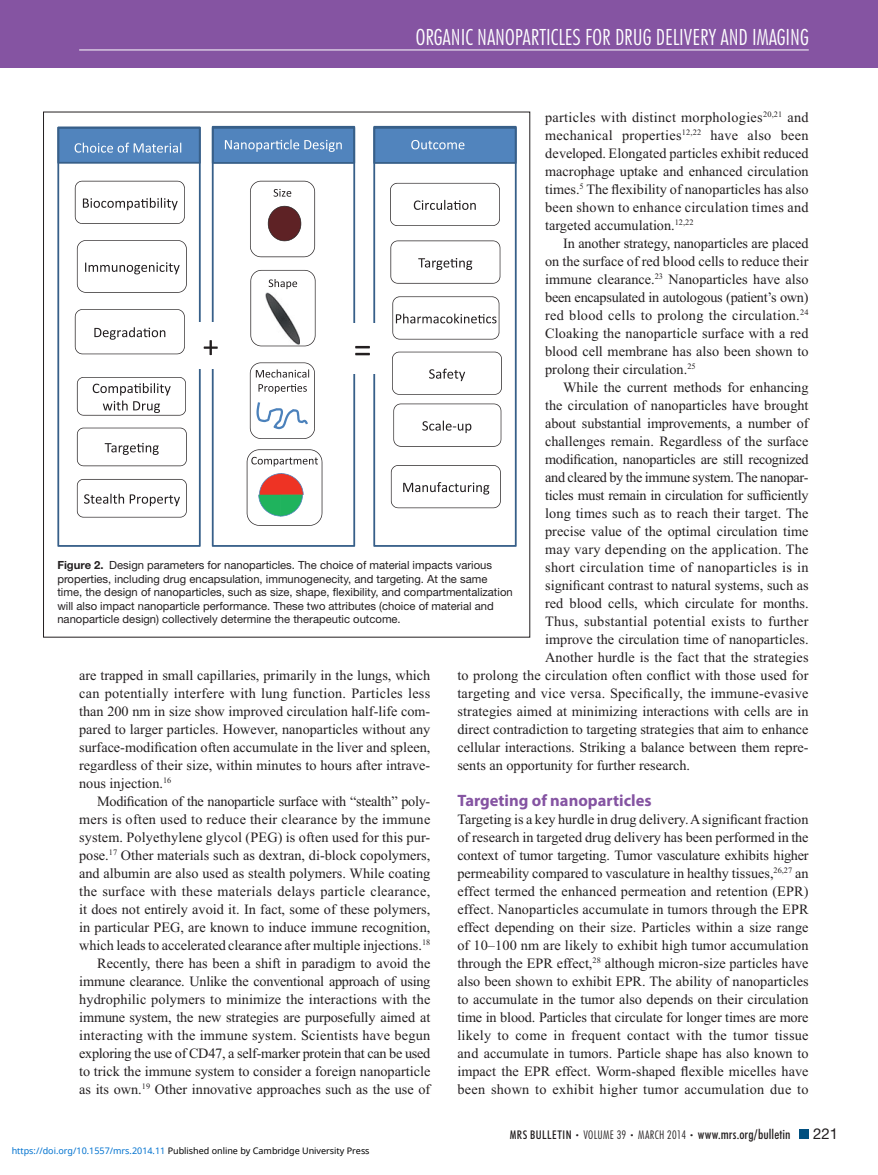
<style>
.page{position:relative;width:878px;height:1175px;background:#fff}
.page>*{position:absolute;margin:0;border:0;box-sizing:border-box;transform-origin:0 0}
.t1{font:300 condensed 22.5px "Futura BT";color:#fff}
.t2{font:700 16.5px "Myriad Pro";color:#8554a2}
.t3{font:15px "Helvetica Neue LT Std";color:#231f20}
.t4{font:14.25px/18px "Times New Roman";color:#231f20;text-align:justify}
.t5{font:14.25px "Times New Roman";letter-spacing:.02em;color:#231f20}
.t6{font:14.25px "Times New Roman";letter-spacing:-.02em;color:#231f20}
.t7{font:500 condensed 13.5px "Futura BT";letter-spacing:.01em;color:#231f20}
.t8{font:11.25px/13.5px "Helvetica Neue LT Std";color:#231f20}
.t9{font:9px "Noto Sans";color:#000}
.s1{font-weight:700}
.s2{color:#0172cf}
.s3{font-size:12px}
.s4{font-weight:300;font-size:7.5px}
.s5{font-weight:300;font-size:12px}
</style>
<div class="page">
<div style="left:0;top:0;width:878px;height:68px;background:#8554a2"></div>
<hr style="left:79px;top:50px;width:729px;height:1px;background:#fff">
<div style="left:799px;top:1130px;width:9px;height:8px;background:#005080"></div>
<svg style="left:57px;top:127px;width:144px;height:420px"></svg>
<svg style="left:212px;top:126px;width:143px;height:421px"></svg>
<div style="left:189px;top:323px;width:48px;height:46px;background:#fff"></div>
<svg style="left:204px;top:340px;width:14px;height:15px"></svg>
<svg style="left:373px;top:126px;width:143px;height:421px"></svg>
<svg style="left:77px;top:428px;width:110px;height:38px"></svg>
<svg style="left:77px;top:479px;width:110px;height:38px"></svg>
<svg style="left:390px;top:183px;width:110px;height:43px"></svg>
<svg style="left:390px;top:240px;width:110px;height:44px"></svg>
<svg style="left:392px;top:296px;width:107px;height:43px"></svg>
<svg style="left:392px;top:352px;width:110px;height:43px"></svg>
<svg style="left:393px;top:403px;width:108px;height:44px"></svg>
<svg style="left:391px;top:465px;width:110px;height:43px"></svg>
<div style="left:347px;top:323px;width:31px;height:51px;background:#fff"></div>
<svg style="left:355px;top:346px;width:15px;height:9px"></svg>
<h1 class="t1" style="left:415px;top:29px;width:394px">ORGANIC NANOPARTICLES FOR DRUG DELIVERY AND IMAGING</h1>
<p class="t4" style="left:545px;top:109px;width:265px">particles with distinct morphologies <sup>20</sup> <sup>,</sup> <sup>21</sup> and mechanical properties <sup>12</sup> <sup>,</sup> <sup>22</sup> have also been developed. Elongated particles exhibit reduced macrophage uptake and enhanced circulation times. <sup>5</sup> The flexibility of nanoparticles has also been shown to enhance circulation times and targeted accumulation. <sup>12</sup> <sup>,</sup> <sup>22</sup></p>
<p class="t4" style="left:545px;top:235px;width:265px;text-indent:18px">In another strategy, nanoparticles are placed on the surface of red blood cells to reduce their immune clearance. <sup>23</sup> Nanoparticles have also been encapsulated in autologous (patient’s own) red blood cells to prolong the circulation. <sup>24<br></sup>Cloaking the nanoparticle surface with a red blood cell membrane has also been shown to prolong their circulation. <sup>25</sup></p>
<p class="t4" style="left:563px;top:379px;width:247px">While the current methods for enhancing</p>
<p class="t4" style="left:545px;top:397px;width:265px">the circulation of nanoparticles have brought</p>
<p class="t4" style="left:545px;top:415px;width:265px">about substantial improvements, a number of</p>
<p class="t4" style="left:545px;top:433px;width:265px">challenges remain. Regardless of the surface</p>
<p class="t6" style="left:545px;top:453px;width:265px">modification, nanoparticles are still recognized</p>
<p class="t6" style="left:545px;top:471px;width:265px">and cleared by the immune system. The nanopar-</p>
<p class="t6" style="left:545px;top:489px;width:265px">ticles must remain in circulation for sufficiently</p>
<p class="t4" style="left:545px;top:505px;width:265px">long times such as to reach their target. The</p>
<p class="t4" style="left:545px;top:523px;width:265px">precise value of the optimal circulation time</p>
<p class="t5" style="left:545px;top:543px;width:265px">may vary depending on the application. The</p>
<p class="t5" style="left:545px;top:561px;width:265px">short circulation time of nanoparticles is in</p>
<p class="t4" style="left:545px;top:577px;width:265px">significant contrast to natural systems, such as</p>
<p class="t4" style="left:545px;top:595px;width:265px">red blood cells, which circulate for months.</p>
<p class="t5" style="left:545px;top:615px;width:265px">Thus, substantial potential exists to further</p>
<p class="t4" style="left:545px;top:631px;width:265px">improve the circulation time of nanoparticles.</p>
<p class="t4" style="left:545px;top:649px;width:265px">Another hurdle is the fact that the strategies</p>
<p class="t4" style="left:457px;top:667px;width:353px">to prolong the circulation often conflict with those used for</p>
<p class="t5" style="left:457px;top:687px;width:353px">targeting and vice versa. Specifically, the immune-evasive</p>
<p class="t4" style="left:457px;top:703px;width:353px">strategies aimed at minimizing interactions with cells are in</p>
<p class="t4" style="left:457px;top:721px;width:353px">direct contradiction to targeting strategies that aim to enhance</p>
<p class="t4" style="left:457px;top:739px;width:353px">cellular interactions. Striking a balance between them repre-</p>
<p class="t4" style="left:457px;top:757px;width:234px">sents an opportunity for further research.</p>
<p class="t2" style="left:457px;top:794px;width:196px">Targeting of nanoparticles</p>
<p class="t4" style="left:457px;top:811px;width:353px">Targeting is a key hurdle in drug delivery. A significant fraction of research in targeted drug delivery has been performed in the context of tumor targeting. Tumor vasculature exhibits higher permeability compared to vasculature in healthy tissues, <sup>26</sup> <sup>,</sup> <sup>27</sup> an effect termed the enhanced permeation and retention (EPR) effect. Nanoparticles accumulate in tumors through the EPR effect depending on their size. Particles within a size range of 10–100 nm are likely to exhibit high tumor accumulation through the EPR effect, <sup>28</sup> although micron-size particles have also been shown to exhibit EPR. The ability of nanoparticles to accumulate in the tumor also depends on their circulation time in blood. Particles that circulate for longer times are more likely to come in frequent contact with the tumor tissue and accumulate in tumors. Particle shape has also known to impact the EPR effect. Worm-shaped flexible micelles have been shown to exhibit higher tumor accumulation due to</p>
<p class="t8" style="left:57px;top:560px;width:457px"><span class="s1">Figure 2.</span> Design parameters for nanoparticles. The choice of material impacts various properties, including drug encapsulation, immunogenecity, and targeting. At the same time, the design of nanoparticles, such as size, shape, flexibility, and compartmentalization will also impact nanoparticle performance. These two attributes (choice of material and nanoparticle design) collectively determine the therapeutic outcome.</p>
<p class="t4" style="left:79px;top:667px;width:353px">are trapped in small capillaries, primarily in the lungs, which can potentially interfere with lung function. Particles less than 200 nm in size show improved circulation half-life com&shy;pared to larger particles. However, nanoparticles without any surface-modification often accumulate in the liver and spleen, regardless of their size, within minutes to hours after intrave&shy;nous injection. <sup>16</sup></p>
<p class="t4" style="left:79px;top:793px;width:353px;text-align:right">Modification of the nanoparticle surface with “stealth” poly&shy;mers is often used to reduce their clearance by the immune system. Polyethylene glycol (PEG) is often used for this pur&shy;pose. <sup>17</sup> Other materials such as dextran, di-block copolymers, and albumin are also used as stealth polymers. While coating the surface with these materials delays particle clearance, it does not entirely avoid it. In fact, some of these polymers, in particular PEG, are known to induce immune recognition, which leads to accelerated clearance after multiple injections. <sup>18<br></sup>Recently, there has been a shift in paradigm to avoid the immune clearance. Unlike the conventional approach of using hydrophilic polymers to minimize the interactions with the immune system, the new strategies are purposefully aimed at interacting with the immune system. Scientists have begun exploring the use of CD47, a self-marker protein that can be used to trick the immune system to consider a foreign nanoparticle as its own. <sup>19</sup> Other innovative approaches such as the use of</p>
<p class="t9" style="left:12px;top:1143px;width:359px"><span class="s2">https://doi.org/10.1557/mrs.2014.11</span> Published online by Cambridge University Press</p>
<p class="t7" style="left:510px;top:1129px;width:282px"><span class="s3">MRS BULLETIN</span> <span class="s4">•</span> <span class="s5">VOLUME 39</span> <span class="s4">•</span> <span class="s5">MARCH 2014</span> <span class="s4">•</span> www.mrs.org/bulletin</p>
<p class="t3" style="left:813px;top:1128px;width:27px">221</p>
</div>
